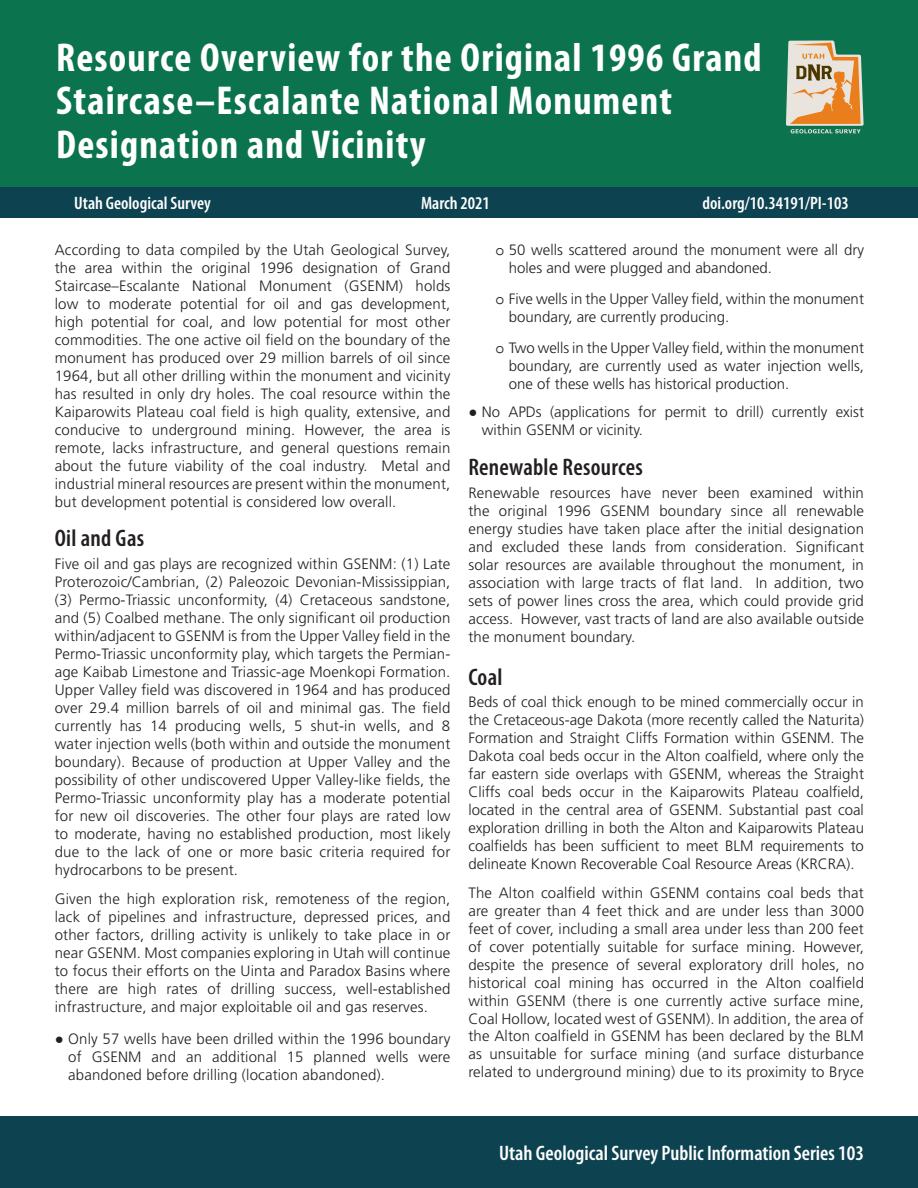
<style>
.page{position:relative;width:918px;height:1188px;background:#fff}
.page>*{position:absolute;margin:0;border:0;box-sizing:border-box;transform-origin:0 0}
.t1{font:700 condensed 40.5px/43.5px "Myriad Pro";letter-spacing:.03em;color:#fff}
.t2{font:600 condensed 24px "Myriad Pro";letter-spacing:.01em;color:#231f20}
.t3{font:600 condensed 21px "Myriad Pro";color:#fff}
.t4{font:600 condensed 18px "Myriad Pro";color:#fff}
.t5{font:300 15px/18px "Frutiger";color:#231f20;text-align:justify}
.s1{font-family:"Arial";font-weight:400}
.s2{font-family:"Avenir"}
</style>
<div class="page">
<div style="left:0;top:0;width:918px;height:199px;background:#0b744e"></div>
<div style="left:0;top:1117px;width:918px;height:71px;background:#0d4250"></div>
<div style="left:0;top:187px;width:918px;height:30px;background:#0d4250"></div>
<svg style="left:786px;top:40px;width:78px;height:93px;background:#bfaf88"></svg>
<p class="t1" style="left:56px;top:35px;width:707px">Resource Overview for the Original 1996 Grand<br>Staircase–Escalante National Monument<br>Designation and Vicinity</p>
<p class="t4" style="left:74px;top:192px;width:138px">Utah Geological Survey</p>
<p class="t4" style="left:421px;top:192px;width:70px">March 2021</p>
<p class="t4" style="left:702px;top:192px;width:148px">doi.org/10.34191/PI-103</p>
<p class="t5" style="left:55px;top:240px;width:397px">According to data compiled by the Utah Geological Survey, the area within the original 1996 designation of Grand Staircase–Escalante National Monument (GSENM) holds low to moderate potential for oil and gas development, high potential for coal, and low potential for most other commodities. The one active oil field on the boundary of the monument has produced over 29 million barrels of oil since 1964, but all other drilling within the monument and vicinity has resulted in only dry holes. The coal resource within the Kaiparowits Plateau coal field is high quality, extensive, and conducive to underground mining. However, the area is remote, lacks infrastructure, and general questions remain about the future viability of the coal industry. Metal and industrial mineral resources are present within the monument, but development potential is considered low overall.</p>
<p class="t2" style="left:55px;top:524px;width:91px">Oil and Gas</p>
<p class="t5" style="left:55px;top:555px;width:397px">Five oil and gas plays are recognized within GSENM: (1) Late Proterozoic/Cambrian, (2) Paleozoic Devonian-Mississippian, (3) Permo-Triassic unconformity, (4) Cretaceous sandstone, and (5) Coalbed methane. The only significant oil production within/adjacent to GSENM is from the Upper Valley field in the Permo-Triassic unconformity play, which targets the Permian&shy;age Kaibab Limestone and Triassic-age Moenkopi Formation.<br>Upper Valley field was discovered in 1964 and has produced over 29.4 million barrels of oil and minimal gas. The field currently has 14 producing wells, 5 shut-in wells, and 8 water injection wells (both within and outside the monument boundary). Because of production at Upper Valley and the possibility of other undiscovered Upper Valley-like fields, the Permo-Triassic unconformity play has a moderate potential for new oil discoveries. The other four plays are rated low to moderate, having no established production, most likely due to the lack of one or more basic criteria required for hydrocarbons to be present.</p>
<p class="t5" style="left:55px;top:890px;width:397px">Given the high exploration risk, remoteness of the region, lack of pipelines and infrastructure, depressed prices, and other factors, drilling activity is unlikely to take place in or near GSENM. Most companies exploring in Utah will continue to focus their efforts on the Uinta and Paradox Basins where there are high rates of drilling success, well-established infrastructure, and major exploitable oil and gas reserves.</p>
<p class="t5" style="left:68px;top:1030px;width:384px;text-indent:-14px"><span class="s1">●</span> Only 57 wells have been drilled within the 1996 boundary of GSENM and an additional 15 planned wells were abandoned before drilling (location abandoned).</p>
<p class="t5" style="left:509px;top:240px;width:357px;text-indent:-14px"><span class="s2">o</span> 50 wells scattered around the monument were all dry holes and were plugged and abandoned.</p>
<p class="t5" style="left:509px;top:290px;width:357px;text-indent:-14px"><span class="s2">o</span> Five wells in the Upper Valley field, within the monument boundary, are currently producing.</p>
<p class="t5" style="left:509px;top:339px;width:357px;text-indent:-14px"><span class="s2">o</span> Two wells in the Upper Valley field, within the monument boundary, are currently used as water injection wells, one of these wells has historical production.</p>
<p class="t5" style="left:482px;top:403px;width:384px;text-indent:-14px"><span class="s1">●</span> No APDs (applications for permit to drill) currently exist within GSENM or vicinity.</p>
<p class="t2" style="left:468px;top:453px;width:176px">Renewable Resources</p>
<p class="t5" style="left:468px;top:484px;width:397px">Renewable resources have never been examined within the original 1996 GSENM boundary since all renewable energy studies have taken place after the initial designation and excluded these lands from consideration. Significant solar resources are available throughout the monument, in association with large tracts of flat land. In addition, two sets of power lines cross the area, which could provide grid access. However, vast tracts of land are also available outside the monument boundary.</p>
<p class="t2" style="left:468px;top:662px;width:36px">Coal</p>
<p class="t5" style="left:468px;top:693px;width:397px">Beds of coal thick enough to be mined commercially occur in the Cretaceous-age Dakota (more recently called the Naturita)<br>Formation and Straight Cliffs Formation within GSENM. The Dakota coal beds occur in the Alton coalfield, where only the far eastern side overlaps with GSENM, whereas the Straight Cliffs coal beds occur in the Kaiparowits Plateau coalfield, located in the central area of GSENM. Substantial past coal exploration drilling in both the Alton and Kaiparowits Plateau coalfields has been sufficient to meet BLM requirements to delineate Known Recoverable Coal Resource Areas (KRCRA).</p>
<p class="t5" style="left:468px;top:884px;width:397px">The Alton coalfield within GSENM contains coal beds that are greater than 4 feet thick and are under less than 3000 feet of cover, including a small area under less than 200 feet of cover potentially suitable for surface mining. However, despite the presence of several exploratory drill holes, no historical coal mining has occurred in the Alton coalfield within GSENM (there is one currently active surface mine, Coal Hollow, located west of GSENM). In addition, the area of the Alton coalfield in GSENM has been declared by the BLM as unsuitable for surface mining (and surface disturbance related to underground mining) due to its proximity to Bryce</p>
<p class="t3" style="left:499px;top:1140px;width:366px">Utah Geological Survey Public Information Series 103</p>
</div>
